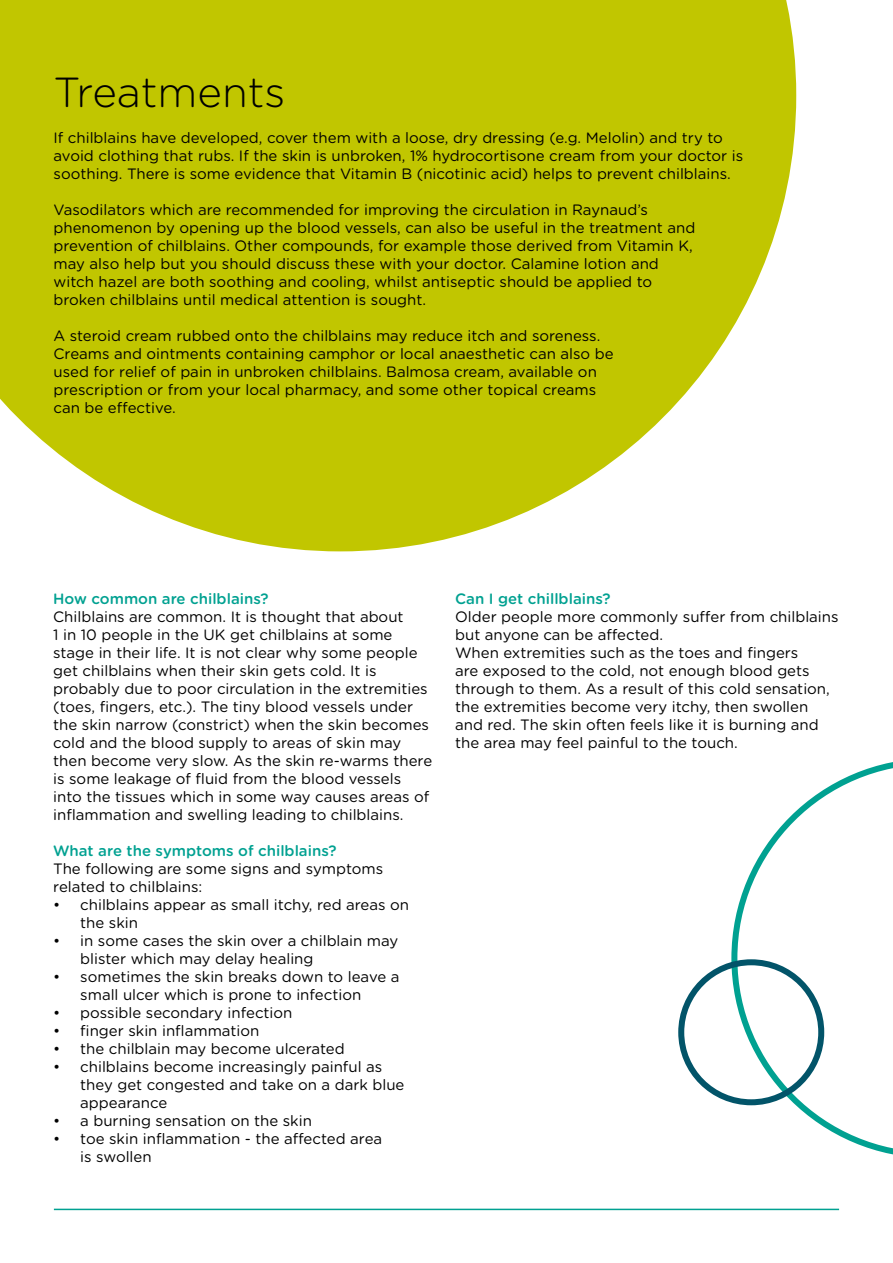
<style>
.page{position:relative;width:893px;height:1263px;background:#fff}
.page>*{position:absolute;margin:0;border:0;box-sizing:border-box;transform-origin:0 0}
.t1{font:300 42px "Gotham Rounded";color:#000}
.t2{font:15px/18px "Gotham Rounded";color:#000}
.t3{font:500 15px "Gotham Rounded";color:#00a191}
</style>
<div class="page">
<hr style="left:54px;top:1209px;width:785px;height:1px;background:#00a191">
<svg style="left:0;top:0;width:796px;height:551px;background:#c9cd23"></svg>
<svg style="left:731px;top:762px;width:162px;height:393px"></svg>
<div style="left:678px;top:959px;width:146px;height:146px;border:6px solid #025469;border-radius:50%"></div>
<h1 class="t1" style="left:54px;top:64px;width:233px">Treatments</h1>
<p class="t2" style="left:54px;top:128px;width:691px">If chilblains have developed, cover them with a loose, dry dressing (e.g. Melolin) and try to avoid clothing that rubs. If the skin is unbroken, 1% hydrocortisone cream from your doctor is soothing. There is some evidence that Vitamin B (nicotinic acid) helps to prevent chilblains.</p>
<p class="t2" style="left:54px;top:200px;width:643px">Vasodilators which are recommended for improving the circulation in Raynaud’s phenomenon by opening up the blood vessels, can also be useful in the treatment and prevention of chilblains. Other compounds, for example those derived from Vitamin K, may also help but you should discuss these with your doctor. Calamine lotion and witch hazel are both soothing and cooling, whilst antiseptic should be applied to broken chilblains until medical attention is sought.</p>
<p class="t2" style="left:54px;top:326px;width:561px">A steroid cream rubbed onto the chilblains may reduce itch and soreness.<br>Creams and ointments containing camphor or local anaesthetic can also be used for relief of pain in unbroken chilblains. Balmosa cream, available on prescription or from your local pharmacy, and some other topical creams can be effective.</p>
<p class="t3" style="left:53px;top:588px;width:217px">How common are chilblains?</p>
<p class="t2" style="left:53px;top:607px;width:380px">Chilblains are common. It is thought that about<br>1 in 10 people in the UK get chilblains at some stage in their life. It is not clear why some people get chilblains when their skin gets cold. It is probably due to poor circulation in the extremities (toes, fingers, etc.). The tiny blood vessels under the skin narrow (constrict) when the skin becomes cold and the blood supply to areas of skin may then become very slow. As the skin re-warms there is some leakage of fluid from the blood vessels into the tissues which in some way causes areas of inflammation and swelling leading to chilblains.</p>
<p class="t3" style="left:53px;top:840px;width:285px">What are the symptoms of chilblains?</p>
<p class="t2" style="left:53px;top:859px;width:332px">The following are some signs and symptoms related to chilblains:</p>
<p class="t2" style="left:80px;top:895px;width:330px;text-indent:-27px">• chilblains appear as small itchy, red areas on the skin</p>
<p class="t2" style="left:80px;top:931px;width:320px;text-indent:-27px">• in some cases the skin over a chilblain may blister which may delay healing</p>
<p class="t2" style="left:80px;top:967px;width:321px;text-indent:-27px">• sometimes the skin breaks down to leave a small ulcer which is prone to infection</p>
<p class="t2" style="left:53px;top:1003px;width:241px">• possible secondary infection</p>
<p class="t2" style="left:53px;top:1021px;width:208px">• finger skin inflammation</p>
<p class="t2" style="left:53px;top:1039px;width:293px">• the chilblain may become ulcerated</p>
<p class="t2" style="left:80px;top:1057px;width:326px;text-indent:-27px">• chilblains become increasingly painful as they get congested and take on a dark blue appearance</p>
<p class="t2" style="left:53px;top:1111px;width:260px">• a burning sensation on the skin</p>
<p class="t2" style="left:80px;top:1129px;width:303px;text-indent:-27px">• toe skin inflammation - the affected area is swollen</p>
<p class="t3" style="left:455px;top:588px;width:157px">Can I get chillblains?</p>
<p class="t2" style="left:455px;top:607px;width:385px">Older people more commonly suffer from chilblains but anyone can be affected.<br>When extremities such as the toes and fingers<br>are exposed to the cold, not enough blood gets through to them. As a result of this cold sensation, the extremities become very itchy, then swollen and red. The skin often feels like it is burning and the area may feel painful to the touch.</p>
</div>
